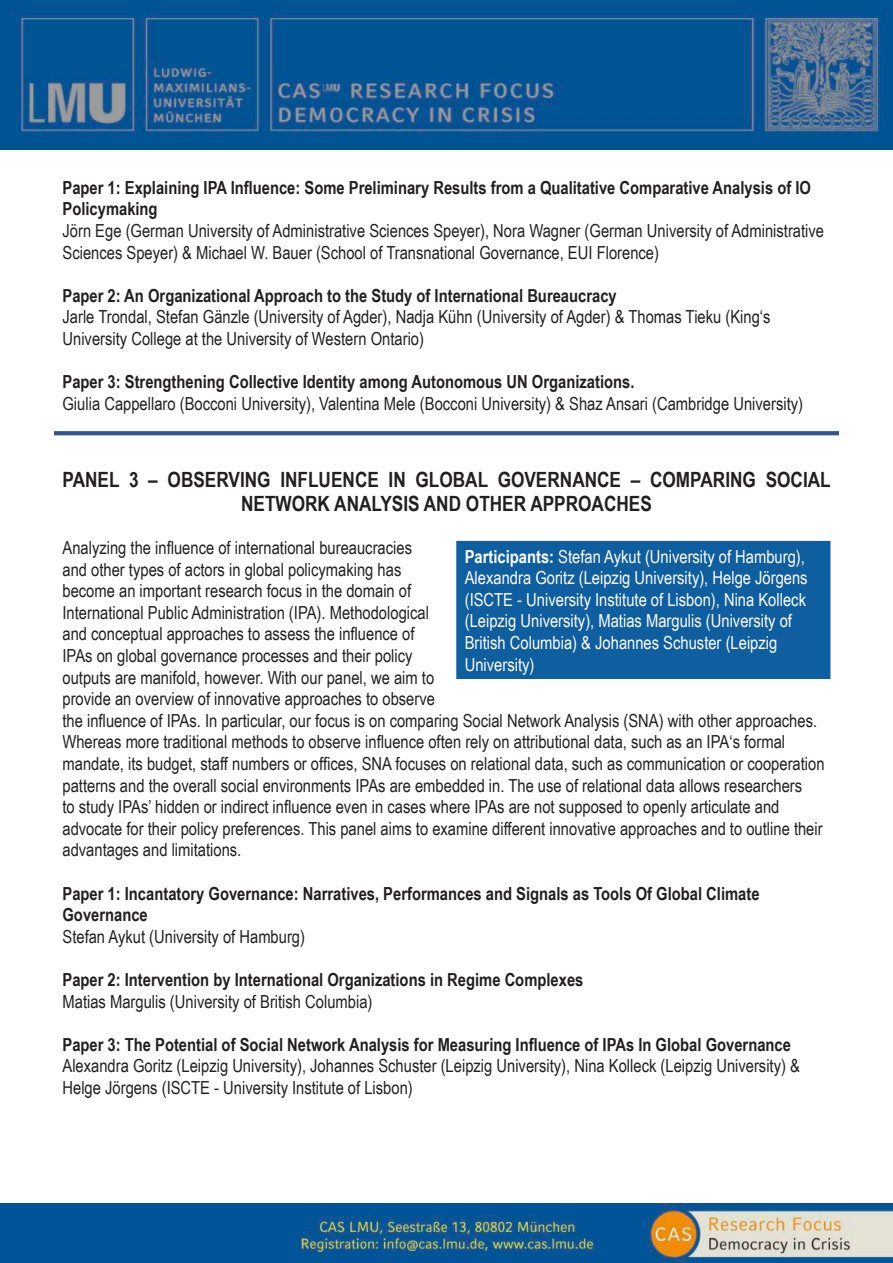
<style>
.page{position:relative;width:893px;height:1263px;background:#fff}
.page>*{position:absolute;margin:0;border:0;box-sizing:border-box;transform-origin:0 0}
.t1{font:700 21px/24px "Arial Narrow";color:#231f20;text-align:center}
.t2{font:18px/21.6px "Arial Narrow";color:#231f20}
.t3{font:700 18px/21.6px "Arial Narrow";color:#231f20}
.t4{font:18px/21.6px "Arial Narrow";color:#fff}
.s1{font-weight:700}
</style>
<div class="page">
<img style="left:0;top:0;width:893px;height:150px">
<img style="left:0;top:1204px;width:893px;height:59px">
<div style="left:452px;top:537px;width:383px;height:146px;background:#0f5ea0"></div>
<div style="left:448px;top:532px;width:391px;height:155px;border:9px solid #fff"></div>
<svg style="left:54px;top:431px;width:785px;height:4px;background:#365a96"></svg>
<p class="t3" style="left:63px;top:176px;width:750px">Paper 1: Explaining IPA Influence: Some Preliminary Results from a Qualitative Comparative Analysis of IO<br>Policymaking</p>
<p class="t2" style="left:63px;top:219px;width:763px">Jörn Ege (German University of Administrative Sciences Speyer), Nora Wagner (German University of Administrative<br>Sciences Speyer) &amp; Michael W. Bauer (School of Transnational Governance, EUI Florence)</p>
<p class="t3" style="left:63px;top:284px;width:556px">Paper 2: An Organizational Approach to the Study of International Bureaucracy</p>
<p class="t2" style="left:63px;top:306px;width:710px">Jarle Trondal, Stefan Gänzle (University of Agder), Nadja Kühn (University of Agder) &amp; Thomas Tieku (King‘s<br>University College at the University of Western Ontario)</p>
<p class="t3" style="left:63px;top:370px;width:573px">Paper 3: Strengthening Collective Identity among Autonomous UN Organizations.</p>
<p class="t2" style="left:63px;top:392px;width:742px">Giulia Cappellaro (Bocconi University), Valentina Mele (Bocconi University) &amp; Shaz Ansari (Cambridge University)</p>
<p class="t1" style="left:63px;top:467px;width:770px">PANEL 3 – OBSERVING INFLUENCE IN GLOBAL GOVERNANCE – COMPARING SOCIAL<br>NETWORK ANALYSIS AND OTHER APPROACHES</p>
<p class="t4" style="left:465px;top:545px;width:344px"><span class="s1">Participants:</span> Stefan Aykut (University of Hamburg), Alexandra Goritz (Leipzig University), Helge Jörgens (ISCTE - University Institute of Lisbon), Nina Kolleck (Leipzig University), Matias Margulis (University of British Columbia) &amp; Johannes Schuster (Leipzig University)</p>
<p class="t2" style="left:63px;top:536px;width:764px">Analyzing the influence of international bureaucracies<br>and other types of actors in global policymaking has<br>become an important research focus in the domain of<br>International Public Administration (IPA). Methodological<br>and conceptual approaches to assess the influence of<br>IPAs on global governance processes and their policy<br>outputs are manifold, however. With our panel, we aim to<br>provide an overview of innovative approaches to observe<br>the influence of IPAs. In particular, our focus is on comparing Social Network Analysis (SNA) with other approaches.<br>Whereas more traditional methods to observe influence often rely on attributional data, such as an IPA‘s formal mandate, its budget, staff numbers or offices, SNA focuses on relational data, such as communication or cooperation patterns and the overall social environments IPAs are embedded in. The use of relational data allows researchers<br>to study IPAs’ hidden or indirect influence even in cases where IPAs are not supposed to openly articulate and advocate for their policy preferences. This panel aims to examine different innovative approaches and to outline their advantages and limitations.</p>
<p class="t3" style="left:63px;top:882px;width:699px">Paper 1: Incantatory Governance: Narratives, Performances and Signals as Tools Of Global Climate<br>Governance</p>
<p class="t2" style="left:63px;top:925px;width:244px">Stefan Aykut (University of Hamburg)</p>
<p class="t3" style="left:63px;top:968px;width:522px">Paper 2: Intervention by International Organizations in Regime Complexes</p>
<p class="t2" style="left:63px;top:990px;width:312px">Matias Margulis (University of British Columbia)</p>
<p class="t3" style="left:63px;top:1033px;width:730px">Paper 3: The Potential of Social Network Analysis for Measuring Influence of IPAs In Global Governance</p>
<p class="t2" style="left:63px;top:1055px;width:739px">Alexandra Goritz (Leipzig University), Johannes Schuster (Leipzig University), Nina Kolleck (Leipzig University) &amp;<br>Helge Jörgens (ISCTE - University Institute of Lisbon)</p>
</div>
